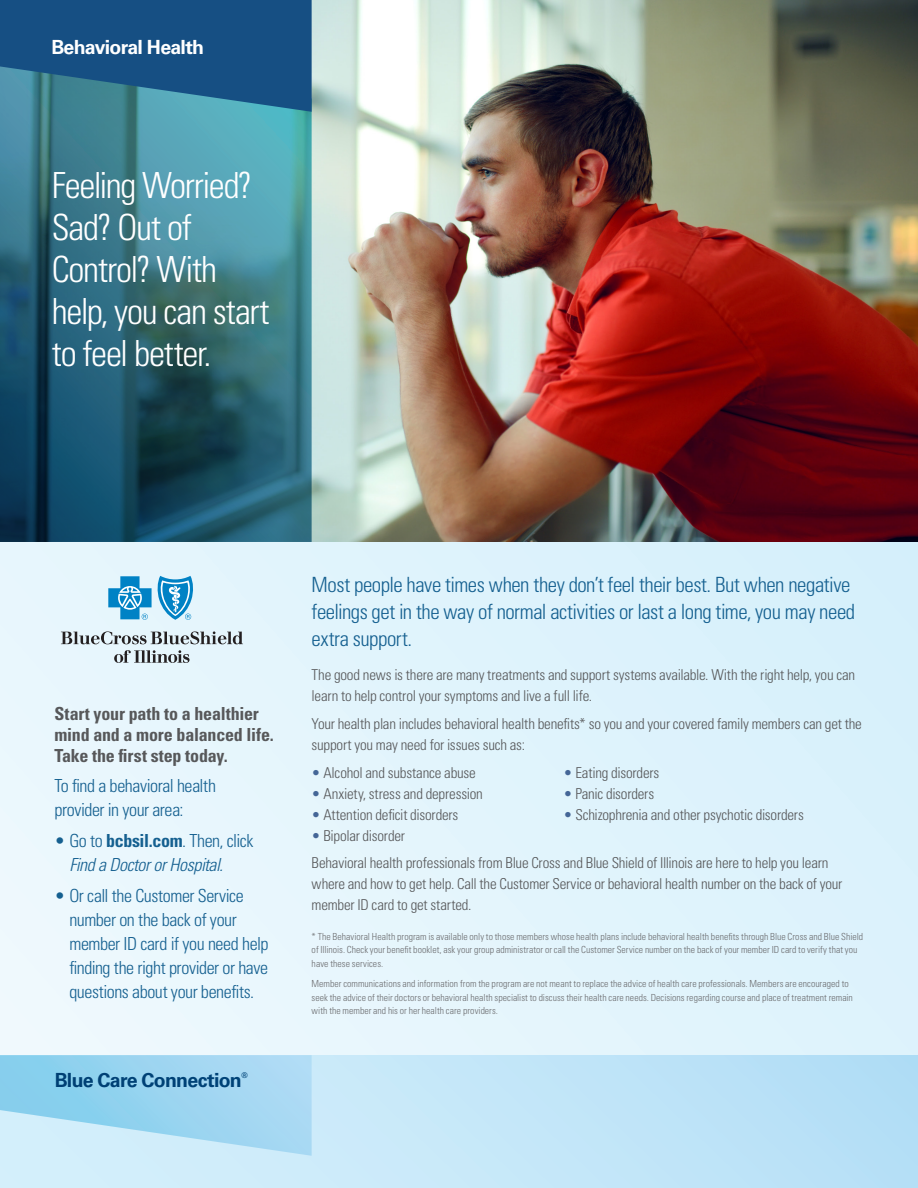
<style>
.page{position:relative;width:918px;height:1188px;background:#fff}
.page>*{position:absolute;margin:0;border:0;box-sizing:border-box;transform-origin:0 0}
.t1{font:300 condensed 36px/42px "Univers";letter-spacing:-.035em;color:#fff}
.Header_Paragraphs{font:300 condensed 21px/27px "Univers";letter-spacing:-.02em;color:#156090}
.t2{font:700 19.5px "Univers";letter-spacing:-.035em;color:#00497b}
.t3{font:700 19.5px "Univers";letter-spacing:-.04em;color:#fff}
.Sidebar_Copy{font:300 condensed 18px/24px "Univers";letter-spacing:-.025em;color:#156090}
.Sidebar_Copy-2{font:700 condensed 18px/21px "Univers";letter-spacing:-.01em;color:#57585a}
.Sidebar_Copy-3{font:italic 300 condensed 18px/24px "Univers";letter-spacing:-.025em;color:#156090}
.Body_Copy{font:300 condensed 15px/21px "Univers";letter-spacing:-.015em;color:#57585a}
.t4{font:300 condensed 9.75px/13.5px "Univers";letter-spacing:.005em;color:#6c6d70}
.t5{font:700 7.8px "Univers";color:#00497b}
.s1{font-style:normal}
.s2{font-weight:700;font-style:normal}
.s3{color:#446697}
</style>
<div class="page">
<div style="left:0;top:526px;width:918px;height:529px;background:#e2f4fc"></div>
<img style="left:312px;top:0;width:606px;height:542px">
<svg style="left:0;top:112px;width:312px;height:430px;background:#306b7c"></svg>
<div style="left:0;top:1055px;width:918px;height:133px;background:linear-gradient(to right,#d8f1fc,#b4def6)"></div>
<svg style="left:108px;top:576px;width:85px;height:44px"></svg>
<svg style="left:61px;top:631px;width:182px;height:13px"></svg>
<svg style="left:114px;top:650px;width:76px;height:13px"></svg>
<svg style="left:0;top:0;width:312px;height:112px;background:#205d89"></svg>
<svg style="left:0;top:1055px;width:312px;height:101px;background:#a7daf2"></svg>
<p class="t3" style="left:51px;top:35px;width:154px">Behavioral Health</p>
<p class="t1" style="left:52px;top:163px;width:219px">Feeling Worried?<br>Sad? Out of<br>Control? With help, you can start to feel better.</p>
<p class="Sidebar_Copy-2" style="left:54px;top:703px;width:221px">Start your path to a healthier mind and a more balanced life.<br>Take the first step today.</p>
<p class="Sidebar_Copy" style="left:54px;top:774px;width:163px">To find a behavioral health provider in your area:</p>
<p class="Sidebar_Copy-3" style="left:69px;top:829px;width:185px;text-indent:-15px"><span class="s1">• Go to</span> <span class="s2">bcbsil.com</span><span class="s1">. Then, click<br></span>Find a Doctor or Hospital.</p>
<p class="Sidebar_Copy" style="left:69px;top:883px;width:201px;text-indent:-15px">• Or call the Customer Service number on the back of your member ID card if you need help finding the right provider or have questions about your benefits.</p>
<p class="t2" style="left:55px;top:1069px;width:189px">Blue Care Connection</p>
<p class="t5" style="left:241px;top:1071px;width:8px">®</p>
<p class="Header_Paragraphs" style="left:312px;top:571px;width:545px">Most people have times when they don’t feel their best. But when negative feelings get in the way of normal activities or last a long time, you may need extra support.</p>
<p class="Body_Copy" style="left:312px;top:664px;width:545px">The good news is there are many treatments and support systems available. With the right help, you can learn to help control your symptoms and live a full life.</p>
<p class="Body_Copy" style="left:312px;top:713px;width:552px">Your health plan includes behavioral health benefits* so you and your covered family members can get the support you may need for issues such as:</p>
<p class="Body_Copy" style="left:312px;top:762px;width:166px"><span class="s3">•</span> Alcohol and substance abuse</p>
<p class="Body_Copy" style="left:564px;top:762px;width:97px"><span class="s3">•</span> Eating disorders</p>
<p class="Body_Copy" style="left:312px;top:783px;width:173px"><span class="s3">•</span> Anxiety, stress and depression</p>
<p class="Body_Copy" style="left:564px;top:783px;width:92px"><span class="s3">•</span> Panic disorders</p>
<p class="Body_Copy" style="left:312px;top:804px;width:148px"><span class="s3">•</span> Attention deficit disorders</p>
<p class="Body_Copy" style="left:564px;top:804px;width:242px"><span class="s3">•</span> Schizophrenia and other psychotic disorders</p>
<p class="Body_Copy" style="left:312px;top:825px;width:95px"><span class="s3">•</span> Bipolar disorder</p>
<p class="Body_Copy" style="left:312px;top:852px;width:532px">Behavioral health professionals from Blue Cross and Blue Shield of Illinois are here to help you learn where and how to get help. Call the Customer Service or behavioral health number on the back of your member ID card to get started.</p>
<p class="t4" style="left:312px;top:929px;width:553px">* The Behavioral Health program is available only to those members whose health plans include behavioral health benefits through Blue Cross and Blue Shield of Illinois. Check your benefit booklet, ask your group administrator or call the Customer Service number on the back of your member ID card to verify that you have these services.</p>
<p class="t4" style="left:312px;top:977px;width:543px">Member communications and information from the program are not meant to replace the advice of health care professionals. Members are encouraged to seek the advice of their doctors or behavioral health specialist to discuss their health care needs. Decisions regarding course and place of treatment remain with the member and his or her health care providers.</p>
</div>
